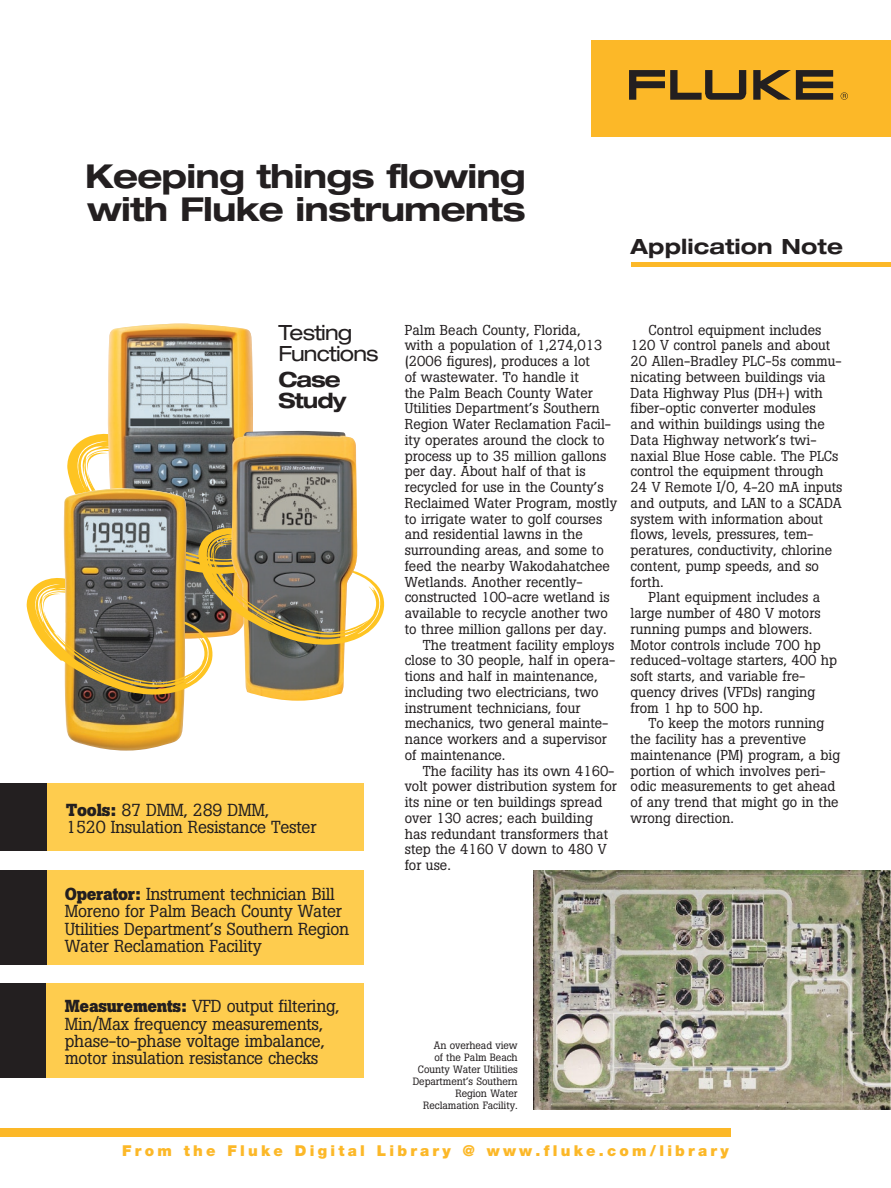
<style>
.page{position:relative;width:891px;height:1188px;background:#fff}
.page>*{position:absolute;margin:0;border:0;box-sizing:border-box;transform-origin:0 0}
.t1{font:700 expanded 33px/33px "Helvetica Neue";letter-spacing:-.025em;color:#231f20}
.t2{font:expanded 21px/21px "Helvetica Neue";letter-spacing:-.04em;color:#231f20}
.t3{font:700 expanded 21px "Helvetica Neue";letter-spacing:.005em;color:#231f20}
.t4{font:700 expanded 21px/21px "Helvetica Neue";letter-spacing:-.045em;color:#231f20}
.t5{font:17.25px/17.2px "Boton";letter-spacing:-.015em;color:#231f20}
.t6{font:900 15px "Helvetica Neue";letter-spacing:.215em;color:#fcb828}
.t7{font:14.25px "Boton";color:#231f20}
.t8{font:10.5px/12px "Boton";letter-spacing:-.005em;color:#231f20;text-align:right}
.s1{font-weight:700}
</style>
<div class="page">
<img style="left:108px;top:323px;width:145px;height:107px">
<div style="left:592px;top:40px;width:299px;height:97px;background:#fcb828"></div>
<svg style="left:753px;top:70px;width:80px;height:30px"></svg>
<svg style="left:629px;top:70px;width:117px;height:30px"></svg>
<svg style="left:841px;top:92px;width:7px;height:8px"></svg>
<div style="left:0;top:1128px;width:730px;height:8px;background:#fcb828"></div>
<hr style="left:631px;top:263px;width:260px;height:4px;background:#fcb828">
<div style="left:0;top:871px;width:363px;height:94px;background:#fecc4e"></div>
<div style="left:0;top:871px;width:46px;height:94px;background:#231f20"></div>
<div style="left:0;top:983px;width:363px;height:95px;background:#fecc4e"></div>
<div style="left:0;top:983px;width:46px;height:95px;background:#231f20"></div>
<div style="left:0;top:783px;width:363px;height:67px;background:#fecc4e"></div>
<div style="left:0;top:783px;width:46px;height:67px;background:#231f20"></div>
<img style="left:65px;top:695px;width:120px;height:56px">
<img style="left:258px;top:695px;width:78px;height:6px">
<svg style="left:26px;top:430px;width:359px;height:265px"></svg>
<img style="left:231px;top:431px;width:127px;height:184px">
<img style="left:534px;top:870px;width:357px;height:239px">
<h1 class="t1" style="left:85px;top:159px;width:442px">Keeping things flowing with Fluke instruments</h1>
<h2 class="t3" style="left:631px;top:233px;width:214px">Application Note</h2>
<h2 class="t2" style="left:278px;top:322px;width:102px">Testing<br>Functions</h2>
<h2 class="t4" style="left:278px;top:368px;width:70px">Case<br>Study</h2>
<p class="t5" style="left:66px;top:801px;width:252px"><span class="s1">Tools:</span> 87 DMM, 289 DMM,<br>1520 Insulation Resistance Tester</p>
<p class="t5" style="left:65px;top:885px;width:286px"><span class="s1">Operator:</span> Instrument technician Bill Moreno for Palm Beach County Water Utilities Department’s Southern Region Water Reclamation Facility</p>
<p class="t5" style="left:65px;top:998px;width:276px"><span class="s1">Measurements:</span> VFD output filtering, Min/Max frequency measurements, phase-to-phase voltage imbalance, motor insulation resistance checks</p>
<p class="t7" style="left:405px;top:321px;width:177px">Palm Beach County, Florida,</p>
<p class="t7" style="left:405px;top:337px;width:199px">with a population of 1,274,013</p>
<p class="t7" style="left:405px;top:353px;width:187px">(2006 figures), produces a lot</p>
<p class="t7" style="left:405px;top:368px;width:176px">of wastewater. To handle it</p>
<p class="t7" style="left:405px;top:384px;width:190px">the Palm Beach County Water</p>
<p class="t7" style="left:405px;top:400px;width:197px">Utilities Department’s Southern</p>
<p class="t7" style="left:405px;top:416px;width:208px">Region Water Reclamation Facil-</p>
<p class="t7" style="left:405px;top:431px;width:201px">ity operates around the clock to</p>
<p class="t7" style="left:405px;top:447px;width:203px">process up to 35 million gallons</p>
<p class="t7" style="left:405px;top:463px;width:182px">per day. About half of that is</p>
<p class="t7" style="left:405px;top:479px;width:200px">recycled for use in the County’s</p>
<p class="t7" style="left:405px;top:494px;width:214px">Reclaimed Water Program, mostly</p>
<p class="t7" style="left:405px;top:510px;width:199px">to irrigate water to golf courses</p>
<p class="t7" style="left:405px;top:526px;width:179px">and residential lawns in the</p>
<p class="t7" style="left:405px;top:542px;width:201px">surrounding areas, and some to</p>
<p class="t7" style="left:405px;top:557px;width:207px">feed the nearby Wakodahatchee</p>
<p class="t7" style="left:405px;top:573px;width:180px">Wetlands. Another recently-</p>
<p class="t7" style="left:405px;top:589px;width:206px">constructed 100-acre wetland is</p>
<p class="t7" style="left:405px;top:605px;width:204px">available to recycle another two</p>
<p class="t7" style="left:405px;top:620px;width:203px">to three million gallons per day.</p>
<p class="t7" style="left:423px;top:636px;width:193px">The treatment facility employs</p>
<p class="t7" style="left:405px;top:652px;width:212px">close to 30 people, half in opera-</p>
<p class="t7" style="left:405px;top:668px;width:194px">tions and half in maintenance,</p>
<p class="t7" style="left:405px;top:683px;width:195px">including two electricians, two</p>
<p class="t7" style="left:405px;top:699px;width:177px">instrument technicians, four</p>
<p class="t7" style="left:405px;top:715px;width:205px">mechanics, two general mainte-</p>
<p class="t7" style="left:405px;top:731px;width:204px">nance workers and a supervisor</p>
<p class="t7" style="left:405px;top:746px;width:102px">of maintenance.</p>
<p class="t7" style="left:423px;top:762px;width:193px">The facility has its own 4160-</p>
<p class="t7" style="left:405px;top:778px;width:214px">volt power distribution system for</p>
<p class="t7" style="left:405px;top:794px;width:199px">its nine or ten buildings spread</p>
<p class="t7" style="left:405px;top:809px;width:190px">over 130 acres; each building</p>
<p class="t7" style="left:405px;top:825px;width:205px">has redundant transformers that</p>
<p class="t7" style="left:405px;top:841px;width:203px">step the 4160 V down to 480 V</p>
<p class="t7" style="left:405px;top:857px;width:48px">for use.</p>
<p class="t7" style="left:649px;top:321px;width:174px">Control equipment includes</p>
<p class="t7" style="left:631px;top:337px;width:201px">120 V control panels and about</p>
<p class="t7" style="left:631px;top:353px;width:213px">20 Allen-Bradley PLC-5s commu-</p>
<p class="t7" style="left:631px;top:368px;width:197px">nicating between buildings via</p>
<p class="t7" style="left:631px;top:384px;width:194px">Data Highway Plus (DH+) with</p>
<p class="t7" style="left:631px;top:400px;width:187px">fiber-optic converter modules</p>
<p class="t7" style="left:631px;top:416px;width:196px">and within buildings using the</p>
<p class="t7" style="left:631px;top:431px;width:187px">Data Highway network’s twi-</p>
<p class="t7" style="left:631px;top:447px;width:209px">naxial Blue Hose cable. The PLCs</p>
<p class="t7" style="left:631px;top:463px;width:194px">control the equipment through</p>
<p class="t7" style="left:631px;top:479px;width:213px">24 V Remote I/O, 4-20 mA inputs</p>
<p class="t7" style="left:631px;top:494px;width:213px">and outputs, and LAN to a SCADA</p>
<p class="t7" style="left:631px;top:510px;width:194px">system with information about</p>
<p class="t7" style="left:631px;top:526px;width:184px">flows, levels, pressures, tem-</p>
<p class="t7" style="left:631px;top:542px;width:203px">peratures, conductivity, chlorine</p>
<p class="t7" style="left:631px;top:557px;width:190px">content, pump speeds, and so</p>
<p class="t7" style="left:631px;top:573px;width:34px">forth.</p>
<p class="t7" style="left:649px;top:589px;width:173px">Plant equipment includes a</p>
<p class="t7" style="left:631px;top:605px;width:191px">large number of 480 V motors</p>
<p class="t7" style="left:631px;top:620px;width:183px">running pumps and blowers.</p>
<p class="t7" style="left:631px;top:636px;width:192px">Motor controls include 700 hp</p>
<p class="t7" style="left:631px;top:652px;width:208px">reduced-voltage starters, 400 hp</p>
<p class="t7" style="left:631px;top:668px;width:176px">soft starts, and variable fre-</p>
<p class="t7" style="left:631px;top:683px;width:186px">quency drives (VFDs) ranging</p>
<p class="t7" style="left:631px;top:699px;width:134px">from 1 hp to 500 hp.</p>
<p class="t7" style="left:649px;top:715px;width:177px">To keep the motors running</p>
<p class="t7" style="left:631px;top:731px;width:177px">the facility has a preventive</p>
<p class="t7" style="left:631px;top:746px;width:211px">maintenance (PM) program, a big</p>
<p class="t7" style="left:631px;top:762px;width:197px">portion of which involves peri-</p>
<p class="t7" style="left:631px;top:778px;width:207px">odic measurements to get ahead</p>
<p class="t7" style="left:631px;top:794px;width:210px">of any trend that might go in the</p>
<p class="t7" style="left:631px;top:809px;width:105px">wrong direction.</p>
<p class="t8" style="left:413px;top:1040px;width:106px">An overhead view<br>of the Palm Beach<br>County Water Utilities<br>Department’s Southern<br>Region Water<br>Reclamation Facility.</p>
<p class="t6" style="left:122px;top:1142px;width:608px">From the Fluke Digital Library @ www.fluke.com/library</p>
</div>
